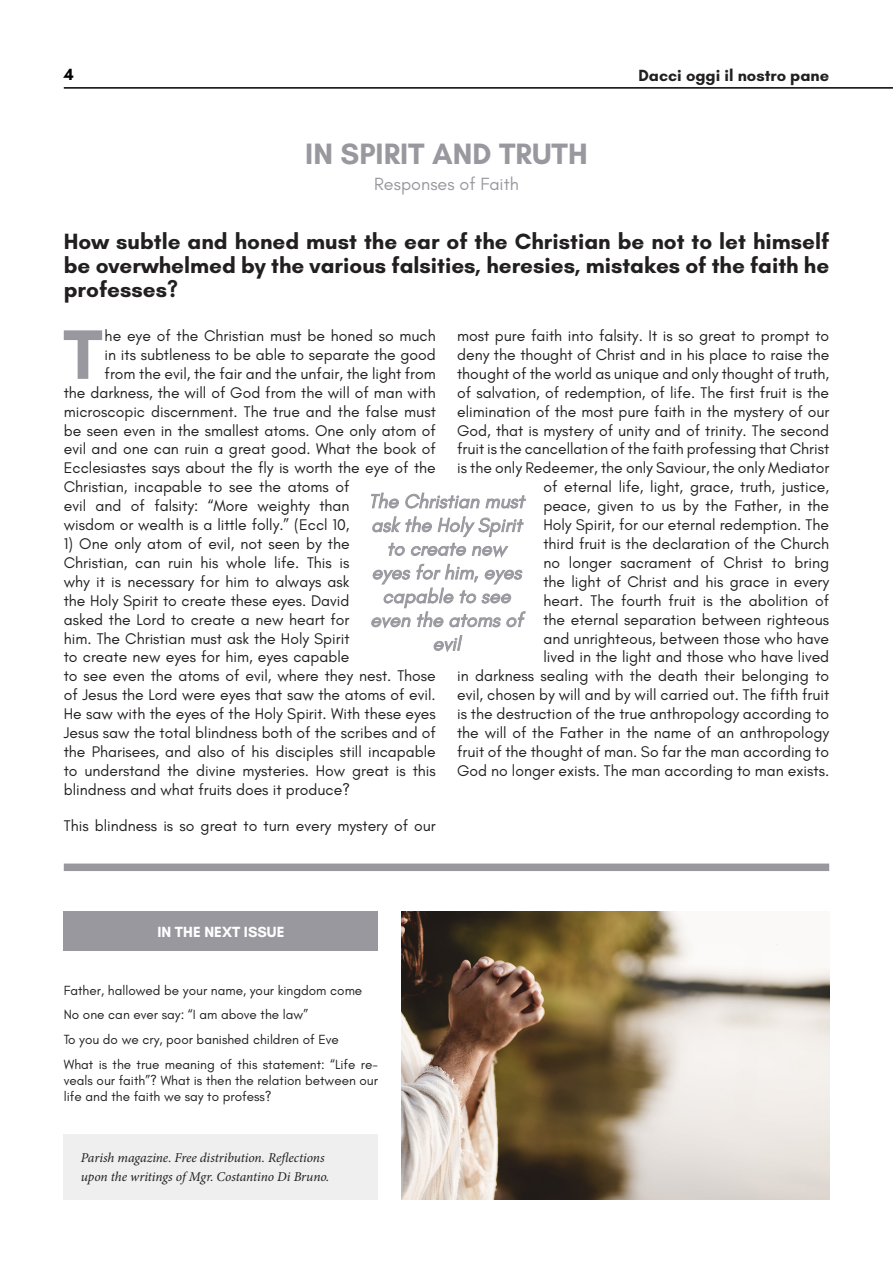
<style>
.page{position:relative;width:893px;height:1263px;background:#fff}
.page>*{position:absolute;margin:0;border:0;box-sizing:border-box;transform-origin:0 0}
.t1{font:700 71.4px "Glacial Indifference";color:#9a989f}
.t2{font:700 30px "Glacial Indifference";color:#9a989f}
.t3{font:700 22.5px/24px "Glacial Indifference";color:#221f20;text-align:justify}
.t4{font:italic 19.8px/23.7px "Glacial Indifference";color:#9a989f;text-align:center}
.t5{font:18px "Glacial Indifference";color:#9a989f}
.t6{font:700 16.5px "Glacial Indifference";color:#221f20}
.t7{font:700 16.5px "Glacial Indifference";color:#000}
.t8{font:15.75px/18.9px "Glacial Indifference";color:#221f20}
.t9{font:700 15px "Glacial Indifference";color:#fff}
.t10{font:13.5px/24.8px "Glacial Indifference";color:#221f20}
.t11{font:italic 13.5px/19.2px "Minion Pro";letter-spacing:-.01em;color:#221f20}
</style>
<div class="page">
<hr style="left:64px;top:87px;width:829px;height:2px;background:#000">
<div style="left:64px;top:1134px;width:314px;height:65px;background:#efefef"></div>
<div style="left:64px;top:863px;width:765px;height:8px;background:#9a989f"></div>
<div style="left:64px;top:911px;width:314px;height:39px;background:#9a989f"></div>
<img style="left:401px;top:911px;width:428px;height:288px">
<svg style="left:371px;top:492px;width:155px;height:136px"></svg>
<svg style="left:433px;top:635px;width:30px;height:17px"></svg>
<p class="t7" style="left:64px;top:65px;width:11px">4</p>
<h2 class="t2" style="left:305px;top:135px;width:284px">IN SPIRIT AND TRUTH</h2>
<p class="t5" style="left:374px;top:173px;width:146px">Responses of Faith</p>
<p class="t6" style="left:638px;top:65px;width:192px">Dacci oggi il nostro pane</p>
<h3 class="t3" style="left:64px;top:229px;width:767px">How subtle and honed must the ear of the Christian be not to let himself be overwhelmed by the various falsities, heresies, mistakes of the faith he professes?</h3>
<h1 class="t1" style="left:63px;top:310px;width:41px">T</h1>
<p class="t8" style="left:105px;top:327px;width:333px">he eye of the Christian must be honed so much</p>
<p class="t8" style="left:457px;top:327px;width:374px;text-align:right">most pure faith into falsity. It is so great to prompt to deny the thought of Christ and in his place to raise the thought of the world as unique and only thought of truth, of salvation, of redemption, of life. The first fruit is the elimination of the most pure faith in the mystery of our God, that is mystery of unity and of trinity. The second fruit is the cancellation of the faith professing that Christ is the only Redeemer, the only Saviour, the only Mediator of eternal life, light, grace, truth, justice,<br>peace, given to us by the Father, in the<br>Holy Spirit, for our eternal redemption. The<br>third fruit is the declaration of the Church<br>no longer sacrament of Christ to bring<br>the light of Christ and his grace in every<br>heart. The fourth fruit is the abolition of<br>the eternal separation between righteous<br>and unrighteous, between those who have<br>lived in the light and those who have lived<br>in darkness sealing with the death their belonging to evil, chosen by will and by will carried out. The fifth fruit is the destruction of the true anthropology according to the will of the Father in the name of an anthropology fruit of the thought of man. So far the man according to God no longer exists. The man according to man exists.</p>
<p class="t8" style="left:105px;top:345px;width:333px">in its subtleness to be able to separate the good</p>
<p class="t8" style="left:105px;top:364px;width:333px">from the evil, the fair and the unfair, the light from</p>
<p class="t8" style="left:64px;top:383px;width:374px">the darkness, the will of God from the will of man with</p>
<p class="t8" style="left:64px;top:402px;width:374px">microscopic discernment. The true and the false must</p>
<p class="t8" style="left:64px;top:421px;width:374px">be seen even in the smallest atoms. One only atom of</p>
<p class="t8" style="left:64px;top:440px;width:374px">evil and one can ruin a great good. What the book of</p>
<p class="t8" style="left:64px;top:459px;width:374px">Ecclesiastes says about the fly is worth the eye of the</p>
<p class="t8" style="left:64px;top:478px;width:287px">Christian, incapable to see the atoms of</p>
<p class="t8" style="left:64px;top:497px;width:287px">evil and of falsity: “More weighty than</p>
<p class="t8" style="left:64px;top:516px;width:287px">wisdom or wealth is a little folly.” (Eccl 10,</p>
<p class="t8" style="left:64px;top:534px;width:374px">1) One only atom of evil, not seen by the<br>Christian, can ruin his whole life. This is<br>why it is necessary for him to always ask<br>the Holy Spirit to create these eyes. David<br>asked the Lord to create a new heart for<br>him. The Christian must ask the Holy Spirit<br>to create new eyes for him, eyes capable<br>to see even the atoms of evil, where they nest. Those of Jesus the Lord were eyes that saw the atoms of evil.<br>He saw with the eyes of the Holy Spirit. With these eyes Jesus saw the total blindness both of the scribes and of the Pharisees, and also of his disciples still incapable to understand the divine mysteries. How great is this blindness and what fruits does it produce?</p>
<p class="t8" style="left:64px;top:816px;width:373px">This blindness is so great to turn every mystery of our</p>
<p class="t4" style="left:369px;top:490px;width:157px">The Christian must ask the Holy Spirit to create new eyes for him, eyes capable to see even the atoms of evil</p>
<p class="t9" style="left:157px;top:922px;width:129px">IN THE NEXT ISSUE</p>
<p class="t10" style="left:64px;top:978px;width:316px">Father, hallowed be your name, your kingdom come No one can ever say: “I am above the law”<br>To you do we cry, poor banished children of Eve<br>What is the true meaning of this statement: “Life re-</p>
<p class="t10" style="left:64px;top:1072px;width:316px;line-height:16.2px">veals our faith”? What is then the relation between our life and the faith we say to profess?</p>
<p class="t11" style="left:81px;top:1148px;width:250px">Parish magazine. Free distribution. Reflections upon the writings of Mgr. Costantino Di Bruno.</p>
</div>
